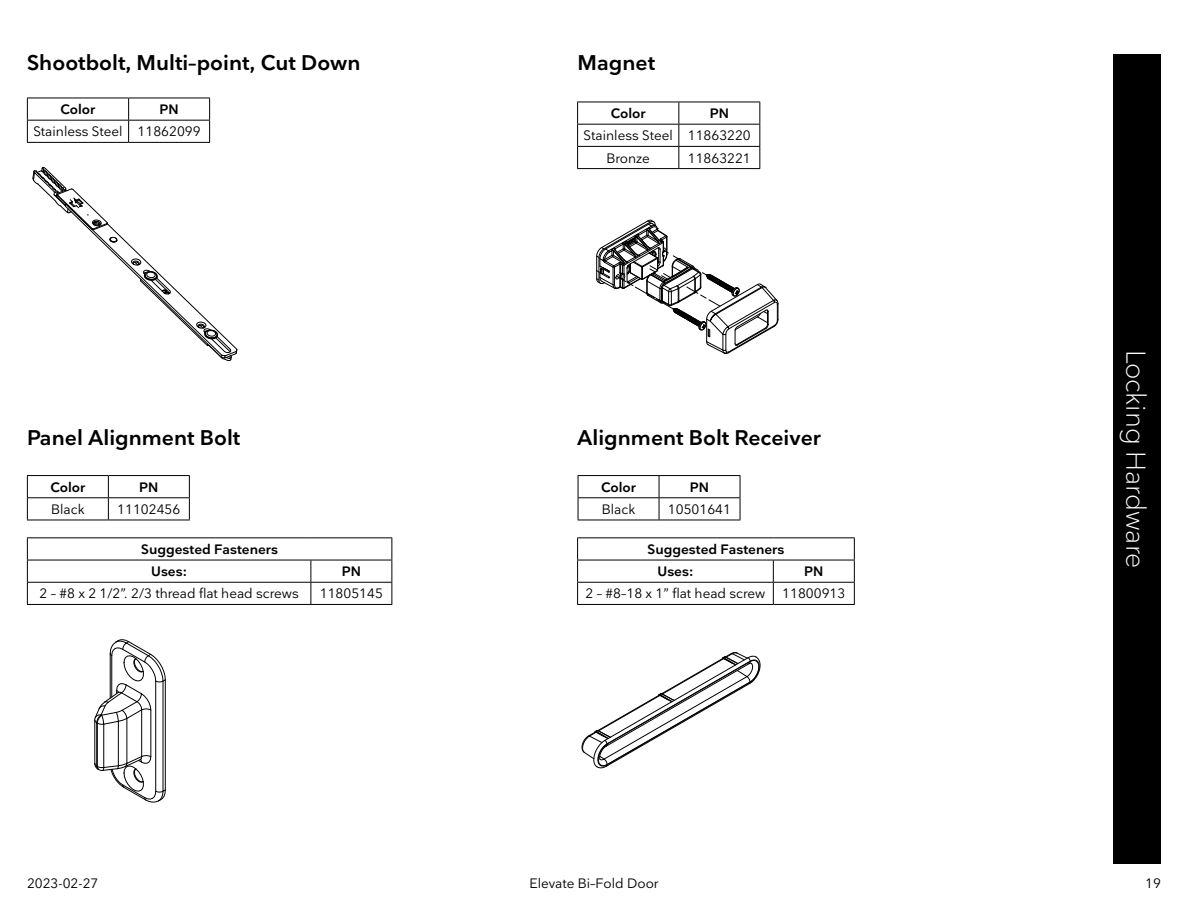
<style>
.page{position:relative;width:1188px;height:918px;background:#fff}
.page>*{position:absolute;margin:0;border:0;box-sizing:border-box;transform-origin:0 0}
.t1{font:300 27px "Nationale";color:#fff}
.t2{font:600 21px "Nationale";color:#000101}
.t3{font:13.5px/22.2px "Nationale";color:#000}
.t4{font:600 13.5px/22.2px "Nationale";color:#000}
.t5{font:13.5px "Nationale";color:#000101}
</style>
<div class="page">
<div style="left:1113px;top:54px;width:48px;height:810px;background:#000"></div>
<hr style="left:27px;top:98px;width:102px;height:1px;background:#000">
<hr style="left:129px;top:98px;width:81px;height:1px;background:#000">
<hr style="left:27px;top:120px;width:102px;height:1px;background:#000">
<svg style="left:27px;top:98px;width:1px;height:44px"></svg>
<hr style="left:129px;top:120px;width:81px;height:1px;background:#000">
<svg style="left:128px;top:98px;width:1px;height:44px"></svg>
<svg style="left:209px;top:98px;width:1px;height:44px"></svg>
<hr style="left:27px;top:142px;width:102px;height:1px;background:#000">
<hr style="left:129px;top:142px;width:81px;height:1px;background:#000">
<hr style="left:577px;top:102px;width:102px;height:1px;background:#000">
<hr style="left:679px;top:102px;width:81px;height:1px;background:#000">
<hr style="left:577px;top:124px;width:102px;height:1px;background:#000">
<hr style="left:679px;top:124px;width:81px;height:1px;background:#000">
<hr style="left:577px;top:146px;width:102px;height:1px;background:#000">
<svg style="left:577px;top:102px;width:1px;height:66px"></svg>
<hr style="left:679px;top:146px;width:81px;height:1px;background:#000">
<svg style="left:678px;top:102px;width:1px;height:66px"></svg>
<svg style="left:759px;top:102px;width:1px;height:66px"></svg>
<hr style="left:577px;top:168px;width:102px;height:1px;background:#000">
<hr style="left:679px;top:168px;width:81px;height:1px;background:#000">
<hr style="left:27px;top:475px;width:81px;height:1px;background:#000">
<hr style="left:108px;top:475px;width:82px;height:1px;background:#000">
<hr style="left:27px;top:497px;width:81px;height:1px;background:#000">
<svg style="left:27px;top:476px;width:1px;height:44px"></svg>
<hr style="left:108px;top:497px;width:82px;height:1px;background:#000">
<svg style="left:108px;top:476px;width:1px;height:44px"></svg>
<svg style="left:189px;top:476px;width:1px;height:44px"></svg>
<hr style="left:27px;top:520px;width:81px;height:1px;background:#000">
<hr style="left:108px;top:520px;width:82px;height:1px;background:#000">
<hr style="left:27px;top:537px;width:284px;height:1px;background:#000">
<hr style="left:311px;top:537px;width:81px;height:1px;background:#000">
<hr style="left:27px;top:560px;width:284px;height:1px;background:#000">
<hr style="left:311px;top:560px;width:81px;height:1px;background:#000">
<hr style="left:27px;top:582px;width:284px;height:1px;background:#000">
<svg style="left:27px;top:538px;width:1px;height:66px"></svg>
<hr style="left:311px;top:582px;width:81px;height:1px;background:#000">
<svg style="left:310px;top:560px;width:1px;height:44px"></svg>
<svg style="left:392px;top:538px;width:1px;height:66px"></svg>
<hr style="left:27px;top:604px;width:284px;height:1px;background:#000">
<hr style="left:311px;top:604px;width:81px;height:1px;background:#000">
<hr style="left:578px;top:475px;width:81px;height:1px;background:#000">
<hr style="left:659px;top:475px;width:81px;height:1px;background:#000">
<hr style="left:578px;top:497px;width:81px;height:1px;background:#000">
<svg style="left:578px;top:476px;width:1px;height:44px"></svg>
<hr style="left:659px;top:497px;width:81px;height:1px;background:#000">
<svg style="left:659px;top:476px;width:1px;height:44px"></svg>
<svg style="left:740px;top:476px;width:1px;height:44px"></svg>
<hr style="left:578px;top:520px;width:81px;height:1px;background:#000">
<hr style="left:659px;top:520px;width:81px;height:1px;background:#000">
<hr style="left:577px;top:537px;width:196px;height:1px;background:#000">
<hr style="left:773px;top:537px;width:82px;height:1px;background:#000">
<hr style="left:577px;top:560px;width:196px;height:1px;background:#000">
<hr style="left:773px;top:560px;width:82px;height:1px;background:#000">
<hr style="left:577px;top:582px;width:196px;height:1px;background:#000">
<svg style="left:577px;top:538px;width:1px;height:66px"></svg>
<hr style="left:773px;top:582px;width:82px;height:1px;background:#000">
<svg style="left:773px;top:560px;width:1px;height:44px"></svg>
<svg style="left:854px;top:538px;width:1px;height:66px"></svg>
<hr style="left:577px;top:604px;width:196px;height:1px;background:#000">
<hr style="left:773px;top:604px;width:82px;height:1px;background:#000">
<svg style="left:32px;top:167px;width:206px;height:195px"></svg>
<svg style="left:596px;top:219px;width:183px;height:135px"></svg>
<svg style="left:581px;top:652px;width:180px;height:117px"></svg>
<svg style="left:94px;top:639px;width:72px;height:164px"></svg>
<h2 class="t2" style="left:27px;top:49px;width:335px">Shootbolt, Multi–point, Cut Down</h2>
<p class="t4" style="left:61px;top:98px;width:36px">Color</p>
<p class="t4" style="left:159px;top:98px;width:21px">PN</p>
<p class="t3" style="left:33px;top:120px;width:169px">Stainless Steel 11862099</p>
<h2 class="t2" style="left:578px;top:49px;width:79px">Magnet</h2>
<p class="t4" style="left:611px;top:102px;width:36px">Color</p>
<p class="t4" style="left:710px;top:102px;width:21px">PN</p>
<p class="t3" style="left:606px;top:124px;width:146px;text-indent:-23px">Stainless Steel 11863220<br>Bronze</p>
<p class="t3" style="left:688px;top:146px;width:65px">11863221</p>
<h2 class="t2" style="left:27px;top:424px;width:215px">Panel Alignment Bolt</h2>
<p class="t4" style="left:50px;top:476px;width:36px">Color</p>
<p class="t4" style="left:139px;top:476px;width:21px">PN</p>
<p class="t3" style="left:51px;top:498px;width:35px">Black</p>
<p class="t3" style="left:117px;top:498px;width:65px">11102456</p>
<p class="t4" style="left:151px;top:538px;width:128px;text-indent:-10px">Suggested Fasteners<br>Uses:</p>
<p class="t4" style="left:342px;top:560px;width:21px">PN</p>
<h2 class="t2" style="left:577px;top:424px;width:245px">Alignment Bolt Receiver</h2>
<p class="t4" style="left:601px;top:476px;width:36px">Color</p>
<p class="t4" style="left:690px;top:476px;width:21px">PN</p>
<p class="t3" style="left:602px;top:498px;width:35px">Black</p>
<p class="t3" style="left:668px;top:498px;width:65px">10501641</p>
<p class="t4" style="left:658px;top:538px;width:128px;text-indent:-10px">Suggested Fasteners<br>Uses:</p>
<p class="t4" style="left:804px;top:560px;width:21px">PN</p>
<h1 class="t1" style="left:1153px;top:350px;width:220px;rotate:90deg">Locking Hardware</h1>
<p class="t3" style="left:39px;top:582px;width:261px">2 – #8 x 2 1/2”. 2/3 thread flat head screws</p>
<p class="t3" style="left:320px;top:582px;width:65px">11805145</p>
<p class="t3" style="left:586px;top:582px;width:181px">2 – #8–18 x 1” flat head screw</p>
<p class="t3" style="left:782px;top:582px;width:65px">11800913</p>
<p class="t5" style="left:27px;top:874px;width:73px">2023-02-27</p>
<p class="t5" style="left:529px;top:874px;width:131px">Elevate Bi–Fold Door</p>
<p class="t5" style="left:1145px;top:874px;width:17px">19</p>
</div>
